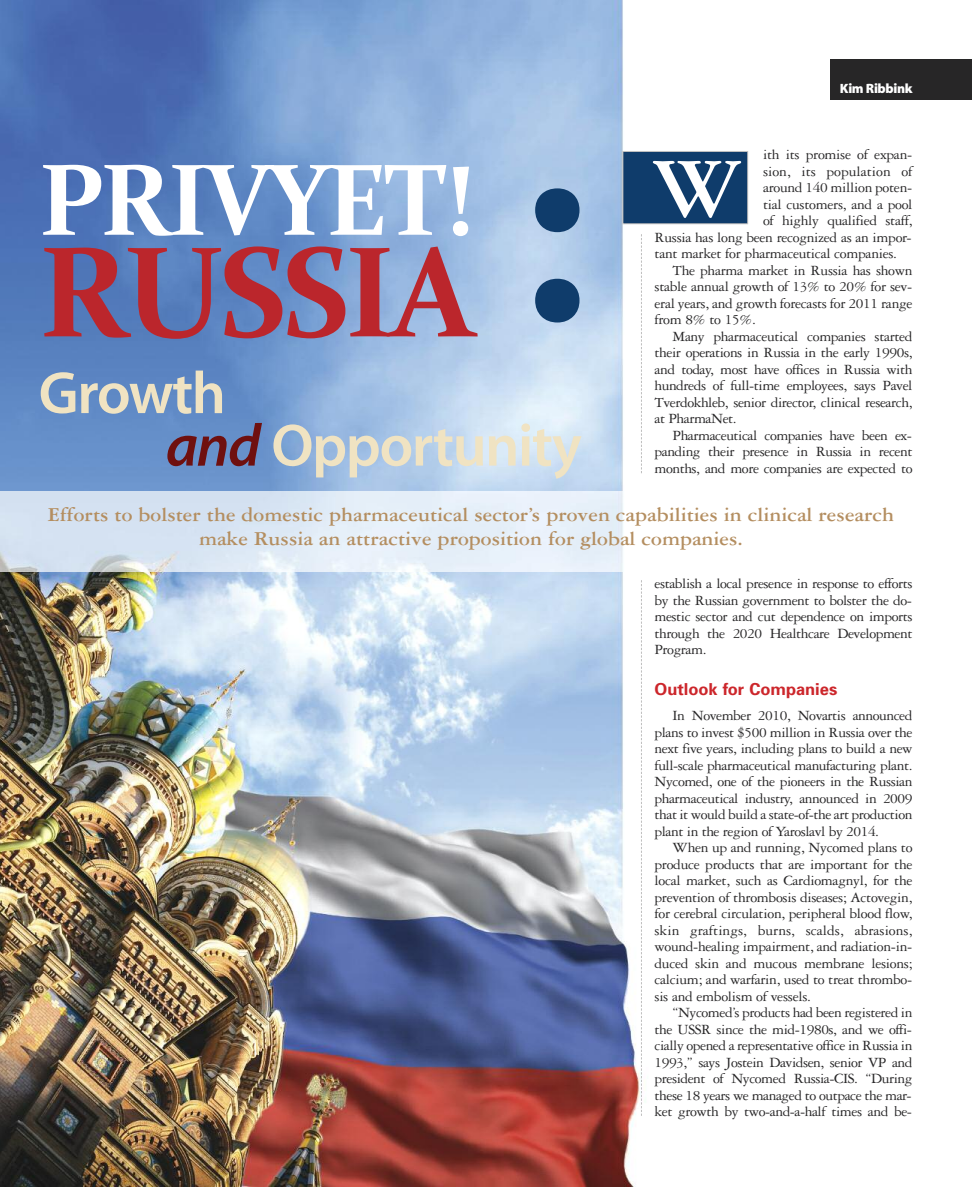
<style>
.page{position:relative;width:972px;height:1188px;background:#fff}
.page>*{position:absolute;margin:0;border:0;box-sizing:border-box;transform-origin:0 0}
.t1{font:700 129.3px "Constantia";letter-spacing:-.04em;color:#bb262c}
.t2{font:700 102px "Constantia";letter-spacing:-.04em;color:#fff}
.t3{font:700 90.6px "Garamond Three";color:#fff}
.t4{font:60px/52.5px "Myriad MM 565 wt 600 wd";letter-spacing:-.025em;color:#f0e3c2}
.t5{font:700 21px/24px "Garamond Three";color:#b48e60;text-align:center}
.t6{font:700 16.5px "Univers";color:#cc262b}
.t7{font:15px/16.5px "Garamond Three";letter-spacing:-.03em;color:#272627;text-align:justify}
.t8{font:15px "Garamond Three";color:#272627}
.t9{font:13.5px "Myriad MM 830 wt 300 wd";letter-spacing:-.025em;color:#fff}
.s1{font-size:287.25px;color:#0f3c6b}
.s2{font-family:"Myriad MM It 565 wt 600 wd";color:#6f100f}
</style>
<div class="page">
<img style="left:0;top:0;width:666px;height:1187px">
<div style="left:831px;top:59px;width:141px;height:41px;background:#272627"></div>
<svg style="left:641px;top:580px;width:1px;height:536px"></svg>
<div style="left:623px;top:152px;width:124px;height:71px;background:#0f3c6b"></div>
<div style="left:623px;top:151px;width:125px;height:73px;border:1px solid #bebebe"></div>
<svg style="left:641px;top:234px;width:1px;height:239px"></svg>
<img style="left:0;top:491px;width:666px;height:81px">
<h2 class="t2" style="left:39px;top:138px;width:437px">PRIVYET!</h2>
<h1 class="t1" style="left:39px;top:213px;width:554px">RUSSIA <span class="s1">:</span></h1>
<h3 class="t4" style="left:166px;top:372px;width:418px;text-indent:-127px">Growth<br><span class="s2">and</span> Opportunity</h3>
<p class="t9" style="left:840px;top:83px;width:74px">Kim Ribbink</p>
<p class="t7" style="left:763px;top:148px;width:151px">ith its promise of expan-</p>
<p class="t8" style="left:763px;top:166px;width:151px">sion, its population of</p>
<p class="t7" style="left:763px;top:181px;width:151px">around 140 million poten-</p>
<p class="t7" style="left:763px;top:197px;width:151px">tial customers, and a pool</p>
<p class="t7" style="left:763px;top:214px;width:151px">of highly qualified staff,</p>
<p class="t7" style="left:655px;top:230px;width:259px">Russia has long been recognized as an impor-</p>
<p class="t7" style="left:655px;top:247px;width:244px">tant market for pharmaceutical companies.</p>
<p class="t7" style="left:673px;top:263px;width:241px">The pharma market in Russia has shown</p>
<p class="t7" style="left:655px;top:280px;width:259px">stable annual growth of 13% to 20% for sev-</p>
<p class="t7" style="left:655px;top:296px;width:259px">eral years, and growth forecasts for 2011 range</p>
<p class="t7" style="left:655px;top:313px;width:103px">from 8% to 15%.</p>
<p class="t7" style="left:673px;top:329px;width:241px">Many pharmaceutical companies started</p>
<p class="t7" style="left:655px;top:346px;width:260px">their operations in Russia in the early 1990s,</p>
<p class="t7" style="left:655px;top:362px;width:260px">and today, most have offices in Russia with</p>
<p class="t7" style="left:655px;top:379px;width:260px">hundreds of full-time employees, says Pavel</p>
<p class="t7" style="left:655px;top:395px;width:260px">Tverdokhleb, senior director, clinical research,</p>
<p class="t7" style="left:655px;top:412px;width:84px">at PharmaNet.</p>
<p class="t7" style="left:673px;top:428px;width:241px">Pharmaceutical companies have been ex-</p>
<p class="t7" style="left:655px;top:445px;width:260px">panding their presence in Russia in recent</p>
<p class="t7" style="left:655px;top:461px;width:260px">months, and more companies are expected to</p>
<h3 class="t3" style="left:652px;top:158px;width:92px">W</h3>
<h3 class="t5" style="left:48px;top:505px;width:848px">Efforts to bolster the domestic pharmaceutical sector’s proven capabilities in clinical research make Russia an attractive proposition for global companies.</h3>
<p class="t7" style="left:655px;top:577px;width:260px">establish a local presence in response to efforts by the Russian government to bolster the do&shy;mestic sector and cut dependence on imports through the 2020 Healthcare Development Program.</p>
<p class="t6" style="left:655px;top:683px;width:184px">Outlook for Companies</p>
<p class="t7" style="left:655px;top:709px;width:260px;text-indent:18px">In November 2010, Novartis announced plans to invest $500 million in Russia over the next five years, including plans to build a new full-scale pharmaceutical manufacturing plant.<br>Nycomed, one of the pioneers in the Russian pharmaceutical industry, announced in 2009 that it would build a state-of-the art production plant in the region of Yaroslavl by 2014.</p>
<p class="t7" style="left:655px;top:841px;width:260px;text-indent:18px">When up and running, Nycomed plans to produce products that are important for the local market, such as Cardiomagnyl, for the prevention of thrombosis diseases; Actovegin, for cerebral circulation, peripheral blood flow, skin graftings, burns, scalds, abrasions, wound-healing impairment, and radiation-in&shy;duced skin and mucous membrane lesions; calcium; and warfarin, used to treat thrombo&shy;sis and embolism of vessels.</p>
<p class="t7" style="left:655px;top:1006px;width:260px;text-indent:18px">“Nycomed’s products had been registered in the USSR since the mid-1980s, and we offi&shy;cially opened a representative office in Russia in 1993,” says Jostein Davidsen, senior VP and president of Nycomed Russia-CIS. “During these 18 years we managed to outpace the mar&shy;ket growth by two-and-a-half times and be-</p>
</div>
